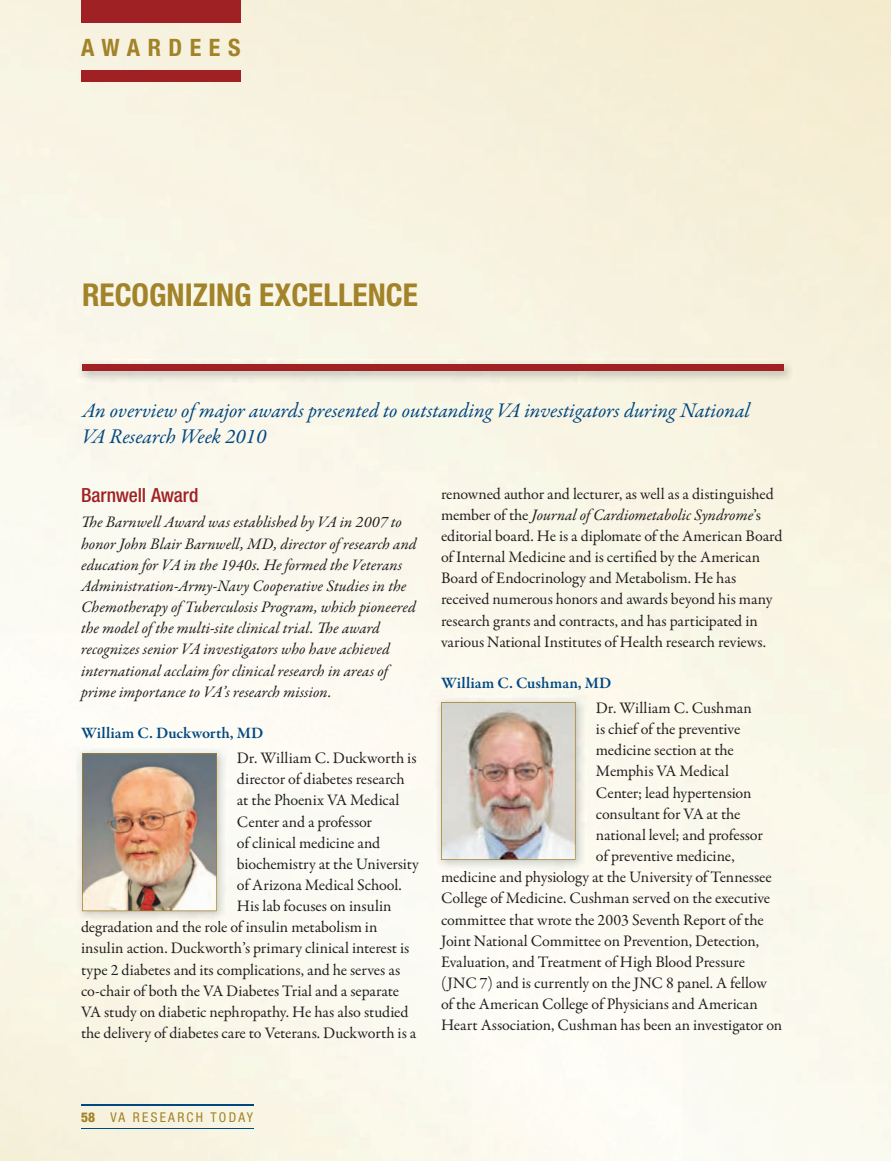
<style>
.page{position:relative;width:891px;height:1161px;background:#fff}
.page>*{position:absolute;margin:0;border:0;box-sizing:border-box;transform-origin:0 0}
.t1{font:700 condensed 31.5px "Helvetica Neue";color:#a28329}
.t2{font:700 condensed 24px "Helvetica Neue";letter-spacing:.315em;color:#a28329}
.t3{font:italic 21px/25.5px "Garamond Premr Pro";letter-spacing:-.005em;color:#014882}
.t4{font:500 condensed 19.5px "Helvetica Neue";letter-spacing:-.005em;color:#9f2124}
.t5{font:16.2px/21.1px "Garamond Premr Pro";letter-spacing:-.005em;color:#231f20}
.t6{font:italic 16.2px/21.1px "Garamond Premr Pro";color:#231f20}
.t7{font:600 16.2px "Garamond Premr Pro";letter-spacing:.01em;color:#014882}
.t8{font:condensed 13.5px "Helvetica Neue";letter-spacing:.17em;color:#a28329}
.s1{font-style:italic}
.s2{font-weight:800}
</style>
<div class="page">
<img style="left:0;top:0;width:681px;height:633px">
<img style="left:0;top:791px;width:104px;height:370px">
<img style="left:211px;top:791px;width:260px;height:370px">
<div style="left:104px;top:937px;width:107px;height:224px;background:#f8f5e4"></div>
<div style="left:82px;top:921px;width:296px;height:16px;background:#fcfaf0"></div>
<div style="left:441px;top:871px;width:331px;height:16px;background:#fcfaf0"></div>
<hr style="left:81px;top:1104px;width:172px;height:1px;background:#014882">
<hr style="left:81px;top:1129px;width:172px;height:1px;background:#014882">
<div style="left:81px;top:0;width:159px;height:23px;background:#9f2124"></div>
<div style="left:81px;top:70px;width:159px;height:12px;background:#9f2124"></div>
<img style="left:77px;top:360px;width:718px;height:23px">
<div style="left:82px;top:365px;width:702px;height:6px;background:#9f2124"></div>
<img style="left:435px;top:696px;width:151px;height:174px">
<img style="left:441px;top:702px;width:135px;height:158px">
<img style="left:76px;top:747px;width:151px;height:175px">
<img style="left:82px;top:921px;width:145px;height:1px">
<img style="left:82px;top:753px;width:135px;height:158px">
<h2 class="t2" style="left:81px;top:33px;width:161px">AWARDEES</h2>
<h1 class="t1" style="left:82px;top:276px;width:337px">RECOGNIZING EXCELLENCE</h1>
<p class="t3" style="left:82px;top:399px;width:669px">An overview of major awards presented to outstanding VA investigators during National<br>VA Research Week 2010</p>
<p class="t4" style="left:81px;top:483px;width:119px">Barnwell Award</p>
<p class="t6" style="left:81px;top:513px;width:337px">The Barnwell Award was established by VA in 2007 to honor John Blair Barnwell, MD, director of research and education for VA in the 1940s. He formed the Veterans Administration-Army-Navy Cooperative Studies in the Chemotherapy of Tuberculosis Program, which pioneered the model of the multi-site clinical trial. The award recognizes senior VA investigators who have achieved international acclaim for clinical research in areas of prime importance to VA’s research mission.</p>
<p class="t7" style="left:81px;top:723px;width:184px">William C. Duckworth, MD</p>
<p class="t5" style="left:237px;top:748px;width:181px">dr. William C. duckworth is</p>
<p class="t5" style="left:237px;top:769px;width:169px">director of diabetes research</p>
<p class="t5" style="left:237px;top:790px;width:164px">at the Phoenix Va Medical</p>
<p class="t5" style="left:237px;top:811px;width:137px">Center and a professor</p>
<p class="t5" style="left:237px;top:832px;width:145px">of clinical medicine and</p>
<p class="t5" style="left:237px;top:854px;width:183px">biochemistry at the University</p>
<p class="t5" style="left:237px;top:875px;width:166px">of arizona Medical School.</p>
<p class="t5" style="left:237px;top:896px;width:156px">His lab focuses on insulin</p>
<p class="t5" style="left:81px;top:917px;width:298px">degradation and the role of insulin metabolism in</p>
<p class="t5" style="left:81px;top:938px;width:330px">insulin action. duckworth’s primary clinical interest is</p>
<p class="t5" style="left:81px;top:959px;width:321px">type 2 diabetes and its complications, and he serves as</p>
<p class="t5" style="left:81px;top:981px;width:320px">co-chair of both the Va diabetes Trial and a separate</p>
<p class="t5" style="left:81px;top:1002px;width:329px">Va study on diabetic nephropathy. He has also studied</p>
<p class="t5" style="left:81px;top:1023px;width:337px">the delivery of diabetes care to Veterans. duckworth is a</p>
<p class="t5" style="left:441px;top:483px;width:343px">renowned author and lecturer, as well as a distinguished member of the <span class="s1">Journal of Cardiometabolic Syndrome</span>’s editorial board. He is a diplomate of the american Board of Internal Medicine and is certified by the american Board of Endocrinology and Metabolism. He has received numerous honors and awards beyond his many research grants and contracts, and has participated in various National Institutes of Health research reviews.</p>
<p class="t7" style="left:441px;top:673px;width:172px">William C. Cushman, MD</p>
<p class="t5" style="left:596px;top:698px;width:157px">dr. William C. Cushman</p>
<p class="t5" style="left:596px;top:719px;width:146px">is chief of the preventive</p>
<p class="t5" style="left:596px;top:740px;width:139px">medicine section at the</p>
<p class="t5" style="left:596px;top:761px;width:134px">Memphis Va Medical</p>
<p class="t5" style="left:596px;top:782px;width:157px">Center; lead hypertension</p>
<p class="t5" style="left:596px;top:803px;width:146px">consultant for Va at the</p>
<p class="t5" style="left:596px;top:825px;width:168px">national level; and professor</p>
<p class="t5" style="left:596px;top:846px;width:140px">of preventive medicine,</p>
<p class="t5" style="left:441px;top:867px;width:332px">medicine and physiology at the University of Tennessee</p>
<p class="t5" style="left:441px;top:888px;width:331px">College of Medicine. Cushman served on the executive</p>
<p class="t5" style="left:441px;top:909px;width:324px">committee that wrote the 2003 Seventh Report of the</p>
<p class="t5" style="left:441px;top:930px;width:320px">Joint National Committee on Prevention, detection,</p>
<p class="t5" style="left:441px;top:952px;width:306px">Evaluation, and Treatment of High Blood Pressure</p>
<p class="t5" style="left:441px;top:973px;width:327px">(JNC 7) and is currently on the JNC 8 panel. a fellow</p>
<p class="t5" style="left:441px;top:994px;width:318px">of the american College of Physicians and american</p>
<p class="t5" style="left:441px;top:1015px;width:343px">Heart association, Cushman has been an investigator on</p>
<p class="t8" style="left:81px;top:1109px;width:174px"><span class="s2">58</span> VA RESEARCH TODAY</p>
</div>
